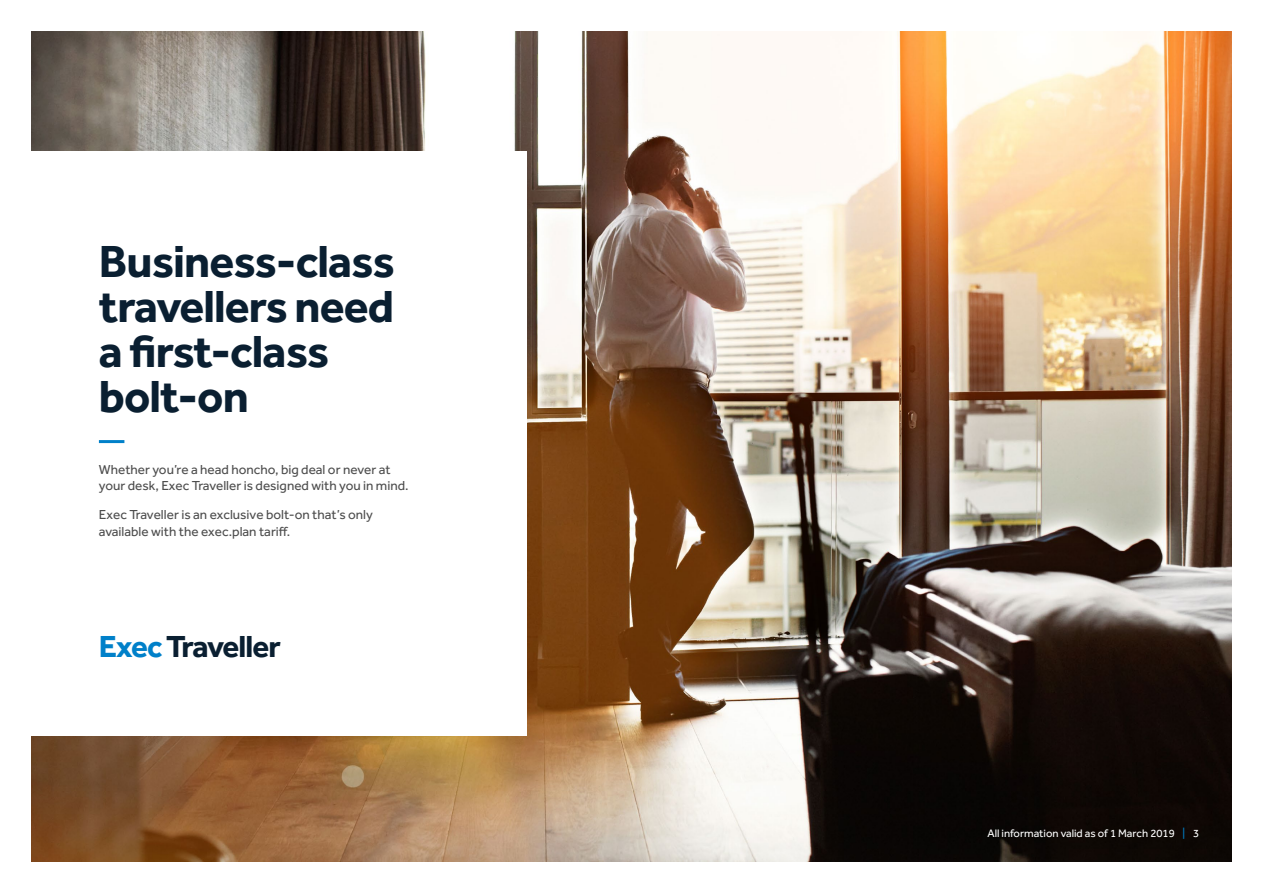
<style>
.page{position:relative;width:1263px;height:893px;background:#fff}
.page>*{position:absolute;margin:0;border:0;box-sizing:border-box;transform-origin:0 0}
.t1{font:700 46.5px/45px "Effra";letter-spacing:-.02em;color:#0a1f31}
.t2{font:700 31.5px "Effra";letter-spacing:-.03em;color:#0a1f31}
.t3{font:13.5px/16.2px "Effra";color:#4d4d4d}
.t4{font:11.25px "Effra";color:#fff}
.s1{color:#0080c9}
</style>
<div class="page">
<img style="left:32px;top:32px;width:1199px;height:829px">
<div style="left:24px;top:151px;width:503px;height:584px;background:#fff"></div>
<hr style="left:99px;top:440px;width:25px;height:3px;background:#0080c9">
<h1 class="t1" style="left:99px;top:238px;width:297px">Business-class travellers need a first-class bolt-on</h1>
<p class="t3" style="left:99px;top:461px;width:311px">Whether you’re a head honcho, big deal or never at your desk, Exec Traveller is designed with you in mind.</p>
<p class="t3" style="left:99px;top:507px;width:276px">Exec Traveller is an exclusive bolt-on that’s only available with the exec.plan tariff.</p>
<h2 class="t2" style="left:99px;top:627px;width:183px"><span class="s1">Exec</span> Traveller</h2>
<p class="t4" style="left:987px;top:826px;width:213px">All information valid as of 1 March 2019 <span class="s1">|</span> 3</p>
</div>
